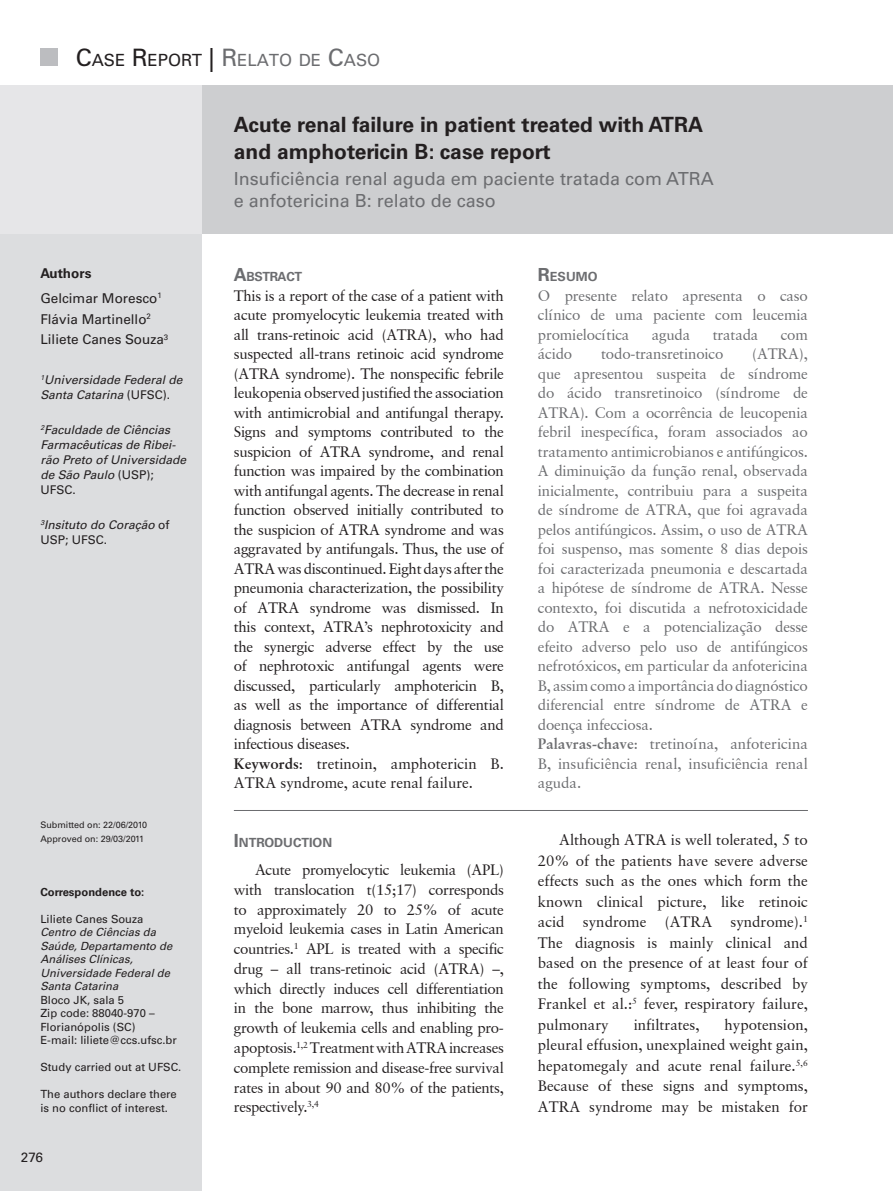
<style>
.page{position:relative;width:893px;height:1191px;background:#fff}
.page>*{position:absolute;margin:0;border:0;box-sizing:border-box;transform-origin:0 0}
._01a_Título_1{font:700 21px/27px "Univers LT Std";color:#231f20}
._01b_Titulo_2{font:18px/21.6px "Univers LT Std";color:#6c6d70}
._09a_Seção{font:16.8px "Univers LT Std";color:#6c6d70}
._03b_Texto{font:15px/20.5px "Garamond Retrospective S Si";color:#231f20;text-align:justify}
._02c_Abstract{font:15px/19.5px "Garamond Retrospective S Si";letter-spacing:-.02em;color:#231f20;text-align:justify}
._02b_Resumo{font:15px/19.5px "Garamond Retrospective S Si";letter-spacing:-.01em;color:#6c6d70;text-align:justify}
._02d_Palavras-chave{font:15px/19.5px "Garamond Retrospective S Si";color:#6c6d70;text-align:justify}
._02e_Keywords{font:15px/19.5px "Garamond Retrospective S Si";color:#231f20}
._08b_Autores_Nomes{font:13.5px "Univers LT Std";color:#231f20}
._08a_Autores_sub{font:700 13.5px "Univers LT Std";color:#231f20}
._04a_Sub1{font:700 12.6px "Univers LT Std";color:#6c6d70}
._03a_Texto_primeira{font:700 12.6px "Univers LT Std";letter-spacing:-.03em;color:#6c6d70}
._02a_Resumo_abstract{font:700 12.6px "Univers LT Std";color:#6c6d70}
._08c_Autores_titulaç{font:italic 12px/15px "Univers LT Std";color:#231f20}
._08e_Correspondecia{font:11.25px/13.5px "Univers LT Std";color:#231f20}
._08e_Correspondecia-2{font:700 11.25px "Univers LT Std";color:#231f20}
._08d_Datas{font:9px/13.5px "Univers LT Std";color:#231f20}
.s1{font-size:24px;color:#231f20}
.s2{color:#231f20}
.s3{font-size:24px}
.s4{font-style:normal}
.s5{font-style:italic}
.s6{font-size:18px}
.s7{font-weight:700}
</style>
<div class="page">
<div style="left:40px;top:49px;width:17px;height:17px;background:#bcbdc0"></div>
<div style="left:0;top:85px;width:202px;height:1106px;background:#dcdddf"></div>
<div style="left:0;top:85px;width:893px;height:149px;background:linear-gradient(to right,#e0e0e2,#c6c7c9)"></div>
<hr style="left:234px;top:810px;width:574px;height:1px;background:#6c6d70">
<p class="_09a_Seção" style="left:76px;top:50px;width:306px"><span class="s1">C</span><span class="s2">ASE</span> <span class="s1">R</span><span class="s2">EPORT</span> <span class="s1">|</span> <span class="s3">R</span>ELATO DE <span class="s3">C</span>ASO</p>
<p class="_08a_Autores_sub" style="left:40px;top:265px;width:53px">Authors</p>
<p class="_08b_Autores_Nomes" style="left:40px;top:290px;width:123px">Gelcimar Moresco<sup>1</sup></p>
<p class="_08b_Autores_Nomes" style="left:40px;top:311px;width:112px">Flávia Martinello<sup>2</sup></p>
<p class="_08b_Autores_Nomes" style="left:40px;top:331px;width:129px">Liliete Canes Souza<sup>3</sup></p>
<p class="_08c_Autores_titulaç" style="left:40px;top:372px;width:144px"><sup>1</sup>Universidade Federal de<br>Santa Catarina <span class="s4">(UFSC).</span></p>
<p class="_08c_Autores_titulaç" style="left:40px;top:422px;width:147px"><sup>2</sup>Faculdade de Ciências<br>Farmacêuticas de Ribei&shy;rão Preto of Universidade de São Paulo <span class="s4">(USP);<br>UFSC.</span></p>
<p class="_08c_Autores_titulaç" style="left:40px;top:518px;width:131px"><sup>3</sup>Insituto do Coração <span class="s4">of<br>USP; UFSC.</span></p>
<p class="_08d_Datas" style="left:40px;top:818px;width:108px">Submitted on: 22/06/2010<br>Approved on: 29/03/2011</p>
<p class="_08e_Correspondecia-2" style="left:40px;top:885px;width:106px">Correspondence to:</p>
<p class="_08e_Correspondecia" style="left:40px;top:912px;width:138px">Liliete Canes Souza<br><span class="s5">Centro de Ciências da<br>Saúde, Departamento de<br>Análises Clínicas,<br>Universidade Federal de<br>Santa Catarina<br></span>Bloco JK, sala 5<br>Zip code: 88040-970 –<br>Florianópolis (SC)<br>E-mail: liliete@ccs.ufsc.br</p>
<p class="_08e_Correspondecia" style="left:40px;top:1060px;width:143px">Study carried out at UFSC.</p>
<p class="_08e_Correspondecia" style="left:40px;top:1087px;width:138px">The authors declare there is no conflict of interest.</p>
<p class="_08b_Autores_Nomes" style="left:21px;top:1148px;width:23px">276</p>
<p class="_01a_Título_1" style="left:234px;top:111px;width:471px">Acute renal failure in patient treated with ATRA and amphotericin B: case report</p>
<p class="_01b_Titulo_2" style="left:234px;top:168px;width:481px">Insuficiência renal aguda em paciente tratada com ATRA e anfotericina B: relato de caso</p>
<p class="_03a_Texto_primeira" style="left:234px;top:269px;width:70px"><span class="s6">A</span>BSTRACT</p>
<p class="_02c_Abstract" style="left:234px;top:285px;width:272px">This is a report of the case of a patient with acute promyelocytic leukemia treated with all trans-retinoic acid (ATRA), who had suspected all-trans retinoic acid syndrome (ATRA syndrome). The nonspecific febrile leukopenia observed justified the association with antimicrobial and antifungal therapy.<br>Signs and symptoms contributed to the suspicion of ATRA syndrome, and renal function was impaired by the combination with antifungal agents. The decrease in renal function observed initially contributed to the suspicion of ATRA syndrome and was aggravated by antifungals. Thus, the use of ATRA was discontinued. Eight days after the pneumonia characterization, the possibility of ATRA syndrome was dismissed. In this context, ATRA’s nephrotoxicity and the synergic adverse effect by the use of nephrotoxic antifungal agents were discussed, particularly amphotericin B, as well as the importance of differential diagnosis between ATRA syndrome and infectious diseases.</p>
<p class="_02e_Keywords" style="left:234px;top:753px;width:271px"><span class="s7">Keywords</span>: tretinoin, amphotericin B.<br>ATRA syndrome, acute renal failure.</p>
<p class="_04a_Sub1" style="left:234px;top:835px;width:100px"><span class="s6">I</span>NTRODUCTION</p>
<p class="_03b_Texto" style="left:234px;top:859px;width:272px;line-height:19.8px;text-indent:21px">Acute promyelocytic leukemia (APL) with translocation t(15;17) corresponds to approximately 20 to 25% of acute myeloid leukemia cases in Latin American countries.<sup>1</sup> APL is treated with a specific drug – all trans-retinoic acid (ATRA) –, which directly induces cell differentiation in the bone marrow, thus inhibiting the growth of leukemia cells and enabling pro&shy;apoptosis.<sup>1,2</sup> Treatment with ATRA increases complete remission and disease-free survival rates in about 90 and 80% of the patients, respectively.<sup>3,4</sup></p>
<p class="_02a_Resumo_abstract" style="left:538px;top:269px;width:61px"><span class="s6">R</span>ESUMO</p>
<p class="_02b_Resumo" style="left:538px;top:285px;width:272px">O presente relato apresenta o caso clínico de uma paciente com leucemia promielocítica</p>
<p class="_02b_Resumo" style="left:652px;top:324px;width:40px">aguda</p>
<p class="_02b_Resumo" style="left:713px;top:324px;width:47px">tratada</p>
<p class="_02b_Resumo" style="left:781px;top:324px;width:29px">com</p>
<p class="_02b_Resumo" style="left:538px;top:344px;width:36px">ácido</p>
<p class="_02b_Resumo" style="left:601px;top:344px;width:124px">todo-transretinoico</p>
<p class="_02b_Resumo" style="left:538px;top:344px;width:272px;text-indent:214px">(ATRA), que apresentou suspeita de síndrome do ácido transretinoico (síndrome de ATRA). Com a ocorrência de leucopenia febril inespecífica, foram associados ao tratamento antimicrobianos e antifúngicos.<br>A diminuição da função renal, observada inicialmente, contribuiu para a suspeita de síndrome de ATRA, que foi agravada pelos antifúngicos. Assim, o uso de ATRA foi suspenso, mas somente 8 dias depois foi caracterizada pneumonia e descartada a hipótese de síndrome de ATRA. Nesse contexto, foi discutida a nefrotoxicidade do ATRA e a potencialização desse efeito adverso pelo uso de antifúngicos nefrotóxicos, em particular da anfotericina B, assim como a importância do diagnóstico diferencial entre síndrome de ATRA e doença infecciosa.</p>
<p class="_02d_Palavras-chave" style="left:538px;top:734px;width:272px"><span class="s7">Palavras-chave</span>: tretinoína, anfotericina b, insuficiência renal, insuficiência renal aguda.</p>
<p class="_03b_Texto" style="left:538px;top:829px;width:272px;text-indent:21px">Although ATRA is well tolerated, 5 to 20% of the patients have severe adverse effects such as the ones which form the known clinical picture, like retinoic acid syndrome (ATRA syndrome).<sup>1<br></sup>The diagnosis is mainly clinical and based on the presence of at least four of the following symptoms, described by Frankel et al.:<sup>5</sup> fever, respiratory failure, pulmonary</p>
<p class="_03b_Texto" style="left:538px;top:1014px;width:272px;text-indent:187px">hypotension, pleural effusion, unexplained weight gain, hepatomegaly and acute renal failure.<sup>5,6<br></sup>Because of these signs and symptoms, ATRA syndrome may be mistaken for</p>
<p class="_03b_Texto" style="left:634px;top:1014px;width:67px">infiltrates,</p>
</div>
